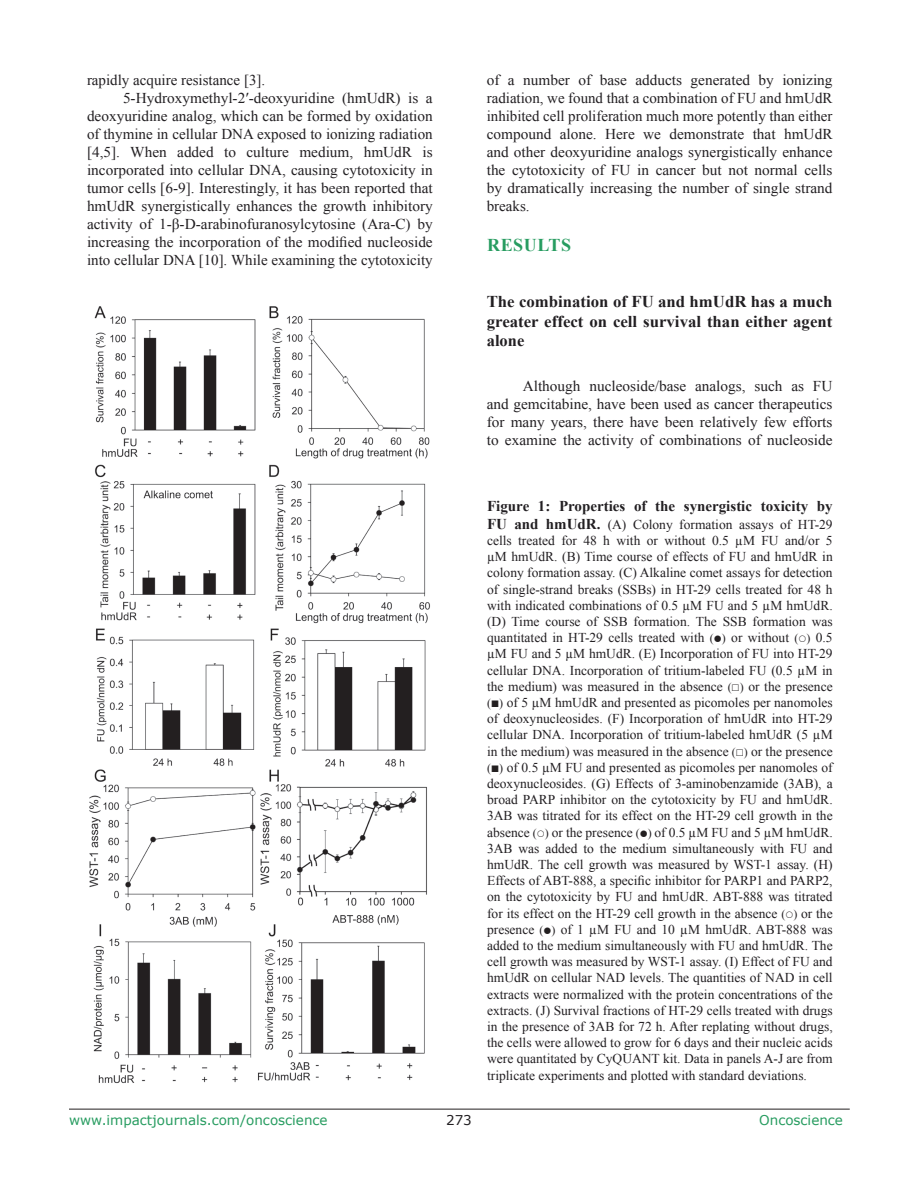
<style>
.page{position:relative;width:918px;height:1188px;background:#fff}
.page>*{position:absolute;margin:0;border:0;box-sizing:border-box;transform-origin:0 0}
.Heading{font:700 18px "Times New Roman";letter-spacing:.035em;color:#279c60}
.SubHeading{font:700 16.5px/19.8px "Times New Roman";color:#221f22;text-align:justify}
.BodyText{font:15px/18px "Times New Roman";color:#221f22;text-align:justify}
.FigureText{font:700 15px "Times New Roman";color:#221f22}
.FigureText-2{font:13.5px/16.2px "Times New Roman";color:#221f22;text-align:justify}
.t1{font:13.5px "Verdana";color:#279c60}
.t2{font:13.5px "Verdana";color:#221f22}
.s1{font-weight:700;font-size:15px}
.s2{font-size:12px}
</style>
<div class="page">
<hr style="left:69px;top:1109px;width:781px;height:1px;background:#231f20">
<img style="left:89px;top:306px;width:341px;height:778px">
<p class="BodyText" style="left:87px;top:71px;width:180px">rapidly acquire resistance [3].</p>
<p class="BodyText" style="left:87px;top:89px;width:347px;text-indent:36px">5-Hydroxymethyl-2′-deoxyuridine (hmUdR) is a deoxyuridine analog, which can be formed by oxidation of thymine in cellular DNA exposed to ionizing radiation [4,5]. When added to culture medium, hmUdR is incorporated into cellular DNA, causing cytotoxicity in tumor cells [6-9]. Interestingly, it has been reported that hmUdR synergistically enhances the growth inhibitory activity of 1‑β‑D-arabinofuranosylcytosine (Ara-C) by increasing the incorporation of the modified nucleoside into cellular DNA [10]. While examining the cytotoxicity</p>
<p class="BodyText" style="left:487px;top:71px;width:347px">of a number of base adducts generated by ionizing radiation, we found that a combination of FU and hmUdR inhibited cell proliferation much more potently than either compound alone. Here we demonstrate that hmUdR and other deoxyuridine analogs synergistically enhance the cytotoxicity of FU in cancer but not normal cells by dramatically increasing the number of single strand breaks.</p>
<p class="Heading" style="left:487px;top:232px;width:86px">RESULTS</p>
<p class="SubHeading" style="left:487px;top:291px;width:347px">The combination of FU and hmUdR has a much greater effect on cell survival than either agent alone</p>
<p class="BodyText" style="left:487px;top:377px;width:347px;text-indent:36px">Although nucleoside/base analogs, such as FU and gemcitabine, have been used as cancer therapeutics for many years, there have been relatively few efforts to examine the activity of combinations of nucleoside</p>
<p class="FigureText" style="left:487px;top:495px;width:347px">Figure 1: Properties of the synergistic toxicity by</p>
<p class="FigureText-2" style="left:487px;top:516px;width:347px"><span class="s1">FU and hmUdR.</span> (A) Colony formation assays of HT‑29 cells treated for 48 h with or without 0.5 µM FU and/or 5 µM hmUdR. (B) Time course of effects of FU and hmUdR in colony formation assay. (C) Alkaline comet assays for detection of single-strand breaks (SSBs) in HT-29 cells treated for 48 h with indicated combinations of 0.5 µM FU and 5 µM hmUdR. (D) Time course of SSB formation. The SSB formation was quantitated in HT-29 cells treated with <span class="s2">( )</span> or without <span class="s2">( )</span> 0.5 µM FU and 5 µM hmUdR. (E) Incorporation of FU into HT-29 cellular DNA. Incorporation of tritium-labeled FU (0.5 µM in the medium) was measured in the absence <span class="s2">( )</span> or the presence <span class="s2">( )</span> of 5 µM hmUdR and presented as picomoles per nanomoles of deoxynucleosides. (F) Incorporation of hmUdR into HT-29 cellular DNA. Incorporation of tritium-labeled hmUdR (5 µM in the medium) was measured in the absence <span class="s2">( )</span> or the presence <span class="s2">( )</span> of 0.5 µM FU and presented as picomoles per nanomoles of deoxynucleosides. (G) Effects of 3-aminobenzamide (3AB), a broad PARP inhibitor on the cytotoxicity by FU and hmUdR.<br>3AB was titrated for its effect on the HT-29 cell growth in the absence <span class="s2">( )</span> or the presence <span class="s2">( )</span> of 0.5 µM FU and 5 µM hmUdR.<br>3AB was added to the medium simultaneously with FU and hmUdR. The cell growth was measured by WST-1 assay. (H)<br>Effects of ABT-888, a specific inhibitor for PARP1 and PARP2, on the cytotoxicity by FU and hmUdR. ABT-888 was titrated for its effect on the HT-29 cell growth in the absence <span class="s2">( )</span> or the presence <span class="s2">( )</span> of 1 µM FU and 10 µM hmUdR. ABT-888 was added to the medium simultaneously with FU and hmUdR. The cell growth was measured by WST-1 assay. (I) Effect of FU and hmUdR on cellular NAD levels. The quantities of NAD in cell extracts were normalized with the protein concentrations of the extracts. (J) Survival fractions of HT-29 cells treated with drugs in the presence of 3AB for 72 h. After replating without drugs, the cells were allowed to grow for 6 days and their nucleic acids were quantitated by CyQUANT kit. Data in panels A-J are from triplicate experiments and plotted with standard deviations.</p>
<p class="t1" style="left:69px;top:1111px;width:260px">www.impactjournals.com/oncoscience</p>
<p class="t2" style="left:446px;top:1111px;width:27px">273</p>
<p class="t1" style="left:759px;top:1111px;width:85px">Oncoscience</p>
</div>
